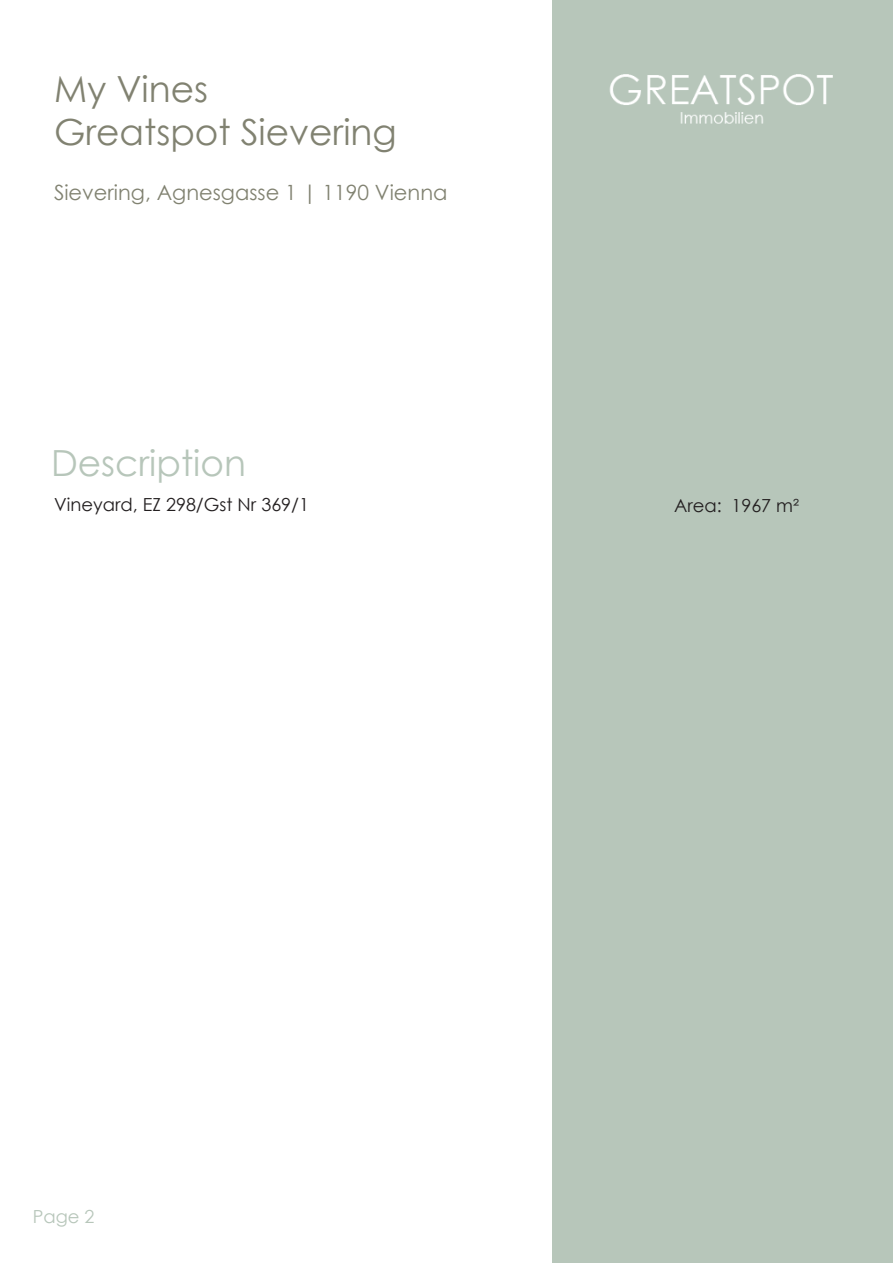
<style>
.page{position:relative;width:893px;height:1263px;background:#fff}
.page>*{position:absolute;margin:0;border:0;box-sizing:border-box;transform-origin:0 0}
.t1{font:36px/43.2px "Century Gothic";color:#818271}
.t2{font:36px "Century Gothic";color:#b7c6ba}
.t3{font:21px "Century Gothic";color:#818271}
.t4{font:18px "Century Gothic";color:#231f20}
.t5{font:18px "Century Gothic";color:#b7c6ba}
</style>
<div class="page">
<div style="left:553px;top:0;width:340px;height:1263px;background:#b7c6ba"></div>
<img style="left:609px;top:74px;width:224px;height:50px">
<h1 class="t1" style="left:54px;top:67px;width:344px">My Vines<br>Greatspot Sievering</h1>
<p class="t3" style="left:54px;top:178px;width:395px">Sievering, Agnesgasse 1 | 1190 Vienna</p>
<h1 class="t2" style="left:51px;top:438px;width:196px">Description</h1>
<p class="t4" style="left:54px;top:492px;width:256px">Vineyard, EZ 298/Gst Nr 369/1</p>
<p class="t4" style="left:674px;top:493px;width:127px">Area: 1967 m²</p>
<p class="t5" style="left:33px;top:1204px;width:63px">Page 2</p>
</div>
